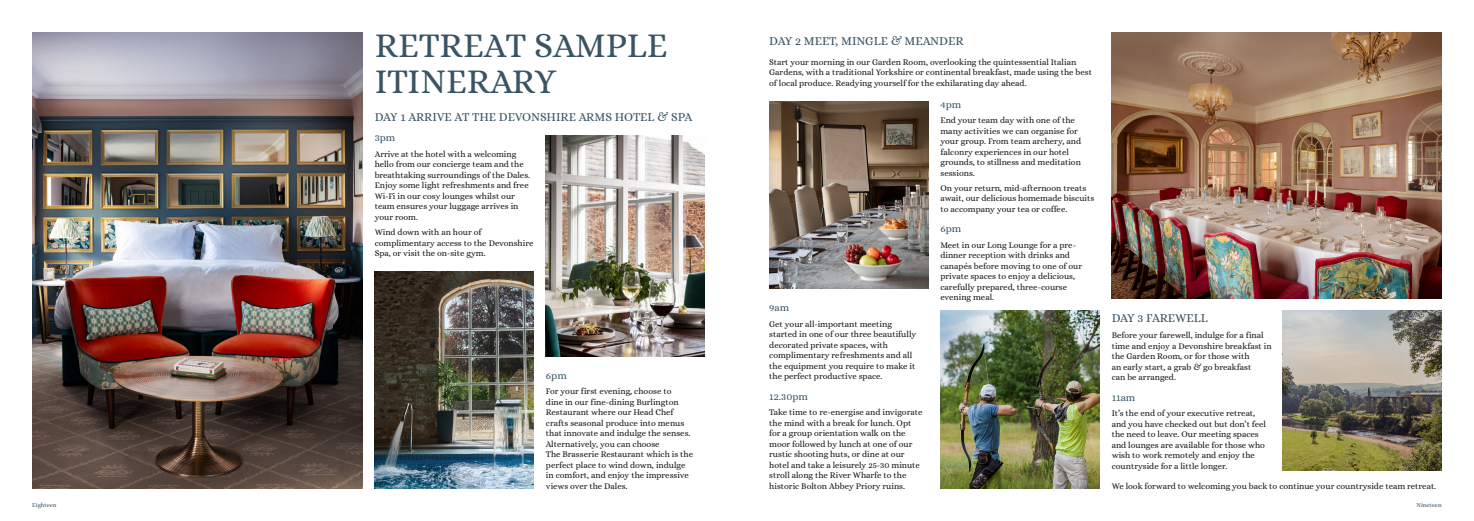
<style>
.page{position:relative;width:1474px;height:521px;background:#fff}
.page>*{position:absolute;margin:0;border:0;box-sizing:border-box;transform-origin:0 0}
.t1{font:35px/36.8px "Alice";color:#395464}
.t2{font:12.25px "Alice";letter-spacing:-.01em;color:#395464}
.t3{font:10.5px "Alice";color:#395464}
.t4{font:8.75px/10.5px "Alice";color:#14171a}
.t5{font:6.12px "Alice";color:#395464}
</style>
<div class="page">
<img style="left:32px;top:32px;width:330px;height:457px">
<img style="left:375px;top:272px;width:158px;height:217px">
<img style="left:769px;top:102px;width:159px;height:187px">
<img style="left:940px;top:310px;width:159px;height:179px">
<img style="left:1282px;top:310px;width:159px;height:160px">
<img style="left:1111px;top:32px;width:330px;height:267px">
<img style="left:546px;top:135px;width:158px;height:221px">
<p class="t1" style="left:375px;top:29px;width:294px">RETREAT SAMPLE<br>ITINERARY</p>
<p class="t2" style="left:375px;top:111px;width:319px">DAY 1 ARRIVE AT THE DEVONSHIRE ARMS HOTEL &amp; SPA</p>
<p class="t3" style="left:375px;top:132px;width:22px">3pm</p>
<p class="t4" style="left:375px;top:149px;width:157px">Arrive at the hotel with a welcoming hello from our concierge team and the breathtaking surroundings of the Dales.<br>Enjoy some light refreshments and free Wi-Fi in our cosy lounges whilst our team ensures your luggage arrives in your room.</p>
<p class="t4" style="left:375px;top:228px;width:160px">Wind down with an hour of complimentary access to the Devonshire<br>Spa, or visit the on-site gym.</p>
<p class="t3" style="left:546px;top:370px;width:22px">6pm</p>
<p class="t4" style="left:546px;top:386px;width:149px">For your first evening, choose to<br>dine in our fine-dining Burlington Restaurant where our Head Chef crafts seasonal produce into menus that innovate and indulge the senses.<br>Alternatively, you can choose<br>The Brasserie Restaurant which is the perfect place to wind down, indulge in comfort, and enjoy the impressive views over the Dales.</p>
<p class="t2" style="left:769px;top:34px;width:196px">DAY 2 MEET, MINGLE &amp; MEANDER</p>
<p class="t4" style="left:769px;top:57px;width:324px">Start your morning in our Garden Room, overlooking the quintessential Italian<br>Gardens, with a traditional Yorkshire or continental breakfast, made using the best of local produce. Readying yourself for the exhilarating day ahead.</p>
<p class="t3" style="left:769px;top:302px;width:21px">9am</p>
<p class="t4" style="left:769px;top:319px;width:148px">Get your all-important meeting started in one of our three beautifully decorated private spaces, with complimentary refreshments and all the equipment you require to make it the perfect productive space.</p>
<p class="t3" style="left:769px;top:391px;width:40px">12.30pm</p>
<p class="t4" style="left:769px;top:407px;width:155px">Take time to re-energise and invigorate the mind with a break for lunch. Opt for a group orientation walk on the moor followed by lunch at one of our rustic shooting huts, or dine at our hotel and take a leisurely 25-30 minute stroll along the River Wharfe to the historic Bolton Abbey Priory ruins.</p>
<p class="t3" style="left:940px;top:98px;width:22px">4pm</p>
<p class="t4" style="left:940px;top:115px;width:142px">End your team day with one of the many activities we can organise for your group. From team archery, and falconry experiences in our hotel grounds, to stillness and meditation sessions.</p>
<p class="t4" style="left:940px;top:183px;width:155px">On your return, mid-afternoon treats await, our delicious homemade biscuits to accompany your tea or coffee.</p>
<p class="t3" style="left:940px;top:223px;width:22px">6pm</p>
<p class="t4" style="left:940px;top:240px;width:143px">Meet in our Long Lounge for a pre&shy;dinner reception with drinks and canapés before moving to one of our private spaces to enjoy a delicious, carefully prepared, three-course evening meal.</p>
<p class="t2" style="left:1111px;top:311px;width:98px">DAY 3 FAREWELL</p>
<p class="t4" style="left:1111px;top:330px;width:161px">Before your farewell, indulge for a final time and enjoy a Devonshire breakfast in the Garden Room, or for those with<br>an early start, a grab &amp; go breakfast<br>can be arranged.</p>
<p class="t3" style="left:1111px;top:391px;width:25px">11am</p>
<p class="t4" style="left:1111px;top:408px;width:156px">It’s the end of your executive retreat, and you have checked out but don’t feel the need to leave. Our meeting spaces and lounges are available for those who wish to work remotely and enjoy the countryside for a little longer.</p>
<p class="t4" style="left:1111px;top:481px;width:326px">We look forward to welcoming you back to continue your countryside team retreat.</p>
<p class="t5" style="left:32px;top:502px;width:26px">Eighteen</p>
<p class="t5" style="left:1416px;top:502px;width:27px">Nineteen</p>
</div>
